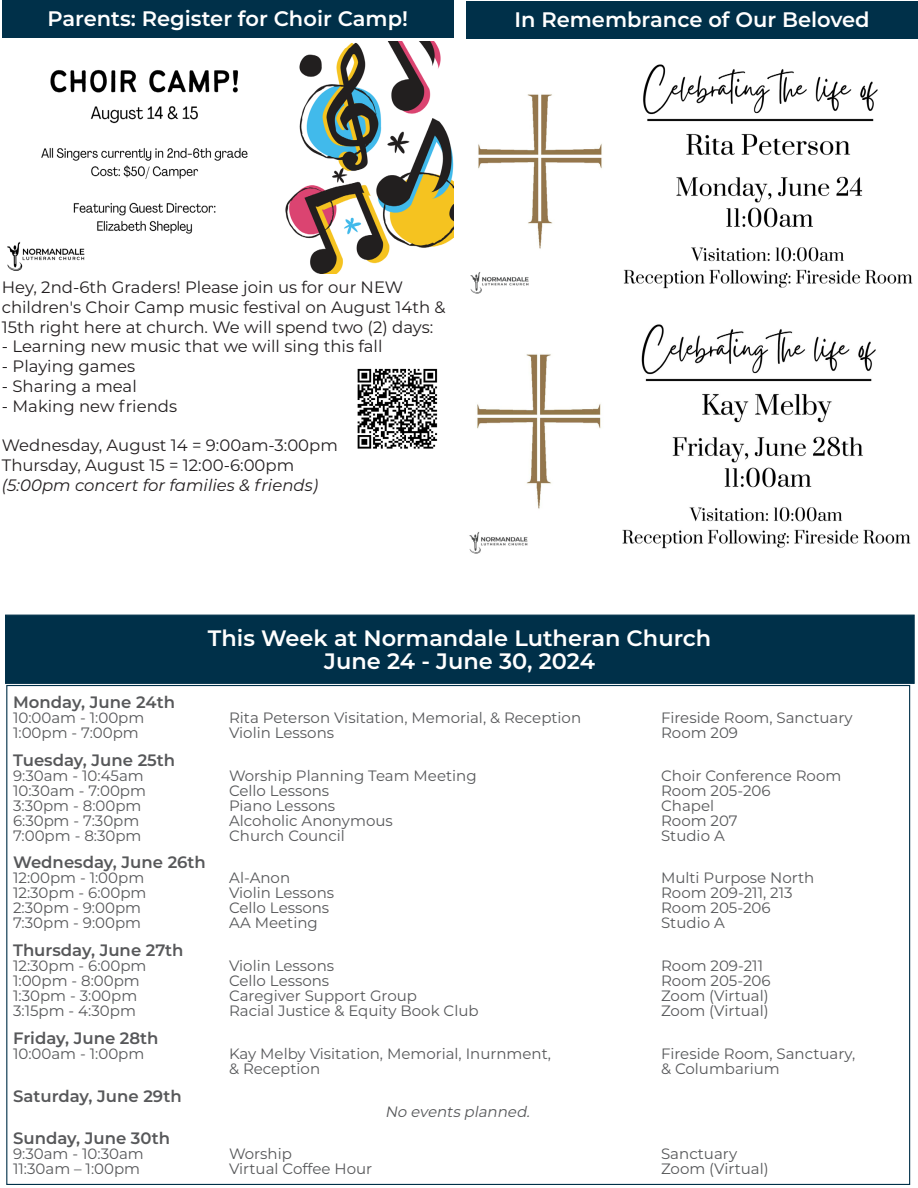
<style>
.page{position:relative;width:918px;height:1188px;background:#fff}
.page>*{position:absolute;margin:0;border:0;box-sizing:border-box;transform-origin:0 0}
.t1{font:600 22.35px "Montserrat";color:#fff}
.t2{font:600 21px "Montserrat";color:#fff}
.t3{font:16.5px/19.8px "Montserrat";color:#231f20}
.t4{font:600 16.5px "Montserrat";color:#57585a}
.t5{font:italic 16.5px "Montserrat";color:#231f20}
.t6{font:15px "Montserrat";color:#57585a}
.t7{font:italic 15px "Montserrat";color:#57585a}
</style>
<div class="page">
<div style="left:5px;top:615px;width:910px;height:69px;background:#003049;border:1px solid #003049"></div>
<img style="left:7px;top:41px;width:447px;height:232px">
<div style="left:2px;top:0;width:452px;height:38px;background:#003049"></div>
<img style="left:357px;top:368px;width:81px;height:81px">
<div style="left:466px;top:2px;width:452px;height:37px;background:#003049"></div>
<img style="left:470px;top:64px;width:443px;height:230px">
<img style="left:469px;top:324px;width:442px;height:230px">
<p class="t2" style="left:48px;top:4px;width:362px">Parents: Register for Choir Camp!</p>
<p class="t2" style="left:514px;top:5px;width:357px">In Remembrance of Our Beloved</p>
<p class="t3" style="left:2px;top:277px;width:403px">Hey, 2nd-6th Graders! Please join us for our NEW</p>
<p class="t3" style="left:2px;top:296px;width:445px">children's Choir Camp music festival on August 14th &amp;<br>15th right here at church. We will spend two (2) days:</p>
<p class="t3" style="left:2px;top:336px;width:382px">- Learning new music that we will sing this fall</p>
<p class="t3" style="left:2px;top:356px;width:135px">- Playing games</p>
<p class="t3" style="left:2px;top:376px;width:136px">- Sharing a meal</p>
<p class="t3" style="left:2px;top:395px;width:177px">- Making new friends</p>
<p class="t3" style="left:2px;top:435px;width:338px">Wednesday, August 14 = 9:00am-3:00pm</p>
<p class="t3" style="left:2px;top:455px;width:294px">Thursday, August 15 = 12:00-6:00pm</p>
<p class="t5" style="left:2px;top:474px;width:318px">(5:00pm concert for families &amp; friends)</p>
<p class="t1" style="left:208px;top:623px;width:505px">This Week at Normandale Lutheran Church</p>
<p class="t1" style="left:324px;top:645px;width:272px">June 24 - June 30, 2024</p>
<p class="t4" style="left:13px;top:690px;width:163px">Monday, June 24th</p>
<p class="t6" style="left:13px;top:707px;width:133px">10:00am - 1:00pm</p>
<p class="t6" style="left:229px;top:707px;width:354px">Rita Peterson Visitation, Memorial, &amp; Reception</p>
<p class="t6" style="left:661px;top:707px;width:193px">Fireside Room, Sanctuary</p>
<p class="t6" style="left:13px;top:722px;width:127px">1:00pm - 7:00pm</p>
<p class="t6" style="left:229px;top:722px;width:107px">Violin Lessons</p>
<p class="t6" style="left:661px;top:722px;width:79px">Room 209</p>
<p class="t4" style="left:13px;top:748px;width:164px">Tuesday, June 25th</p>
<p class="t6" style="left:13px;top:765px;width:132px">9:30am - 10:45am</p>
<p class="t6" style="left:229px;top:765px;width:249px">Worship Planning Team Meeting</p>
<p class="t6" style="left:661px;top:765px;width:182px">Choir Conference Room</p>
<p class="t6" style="left:13px;top:780px;width:134px">10:30am - 7:00pm</p>
<p class="t6" style="left:229px;top:780px;width:102px">Cello Lessons</p>
<p class="t6" style="left:661px;top:780px;width:111px">Room 205-206</p>
<p class="t6" style="left:13px;top:795px;width:130px">3:30pm - 8:00pm</p>
<p class="t6" style="left:229px;top:795px;width:108px">Piano Lessons</p>
<p class="t6" style="left:661px;top:795px;width:55px">Chapel</p>
<p class="t6" style="left:13px;top:810px;width:128px">6:30pm - 7:30pm</p>
<p class="t6" style="left:229px;top:810px;width:165px">Alcoholic Anonymous</p>
<p class="t6" style="left:661px;top:810px;width:78px">Room 207</p>
<p class="t6" style="left:13px;top:825px;width:130px">7:00pm - 8:30pm</p>
<p class="t6" style="left:229px;top:825px;width:117px">Church Council</p>
<p class="t6" style="left:661px;top:825px;width:65px">Studio A</p>
<p class="t4" style="left:13px;top:851px;width:194px">Wednesday, June 26th</p>
<p class="t6" style="left:13px;top:868px;width:133px">12:00pm - 1:00pm</p>
<p class="t6" style="left:229px;top:868px;width:63px">Al-Anon</p>
<p class="t6" style="left:661px;top:868px;width:155px">Multi Purpose North</p>
<p class="t6" style="left:13px;top:883px;width:135px">12:30pm - 6:00pm</p>
<p class="t6" style="left:229px;top:883px;width:107px">Violin Lessons</p>
<p class="t6" style="left:661px;top:883px;width:133px">Room 209-211, 213</p>
<p class="t6" style="left:13px;top:898px;width:130px">2:30pm - 9:00pm</p>
<p class="t6" style="left:229px;top:898px;width:102px">Cello Lessons</p>
<p class="t6" style="left:661px;top:898px;width:111px">Room 205-206</p>
<p class="t6" style="left:13px;top:913px;width:130px">7:30pm - 9:00pm</p>
<p class="t6" style="left:229px;top:913px;width:90px">AA Meeting</p>
<p class="t6" style="left:661px;top:913px;width:65px">Studio A</p>
<p class="t4" style="left:13px;top:939px;width:172px">Thursday, June 27th</p>
<p class="t6" style="left:13px;top:956px;width:135px">12:30pm - 6:00pm</p>
<p class="t6" style="left:229px;top:956px;width:107px">Violin Lessons</p>
<p class="t6" style="left:661px;top:956px;width:104px">Room 209-211</p>
<p class="t6" style="left:13px;top:971px;width:128px">1:00pm - 8:00pm</p>
<p class="t6" style="left:229px;top:971px;width:102px">Cello Lessons</p>
<p class="t6" style="left:661px;top:971px;width:111px">Room 205-206</p>
<p class="t6" style="left:13px;top:986px;width:126px">1:30pm - 3:00pm</p>
<p class="t6" style="left:229px;top:986px;width:190px">Caregiver Support Group</p>
<p class="t6" style="left:661px;top:986px;width:109px">Zoom (Virtual)</p>
<p class="t6" style="left:13px;top:1001px;width:124px">3:15pm - 4:30pm</p>
<p class="t6" style="left:229px;top:1001px;width:251px">Racial Justice &amp; Equity Book Club</p>
<p class="t6" style="left:661px;top:1001px;width:109px">Zoom (Virtual)</p>
<p class="t4" style="left:13px;top:1026px;width:147px">Friday, June 28th</p>
<p class="t6" style="left:13px;top:1043px;width:133px">10:00am - 1:00pm</p>
<p class="t6" style="left:229px;top:1043px;width:324px">Kay Melby Visitation, Memorial, Inurnment,</p>
<p class="t6" style="left:661px;top:1043px;width:196px">Fireside Room, Sanctuary,</p>
<p class="t6" style="left:229px;top:1058px;width:93px">&amp; Reception</p>
<p class="t6" style="left:661px;top:1058px;width:120px">&amp; Columbarium</p>
<p class="t4" style="left:13px;top:1084px;width:170px">Saturday, June 29th</p>
<p class="t7" style="left:385px;top:1101px;width:150px">No events planned.</p>
<p class="t4" style="left:13px;top:1127px;width:159px">Sunday, June 30th</p>
<p class="t6" style="left:13px;top:1144px;width:132px">9:30am - 10:30am</p>
<p class="t6" style="left:229px;top:1144px;width:64px">Worship</p>
<p class="t6" style="left:661px;top:1144px;width:78px">Sanctuary</p>
<p class="t6" style="left:13px;top:1159px;width:129px">11:30am – 1:00pm</p>
<p class="t6" style="left:229px;top:1159px;width:145px">Virtual Coffee Hour</p>
<p class="t6" style="left:661px;top:1159px;width:109px">Zoom (Virtual)</p>
</div>
